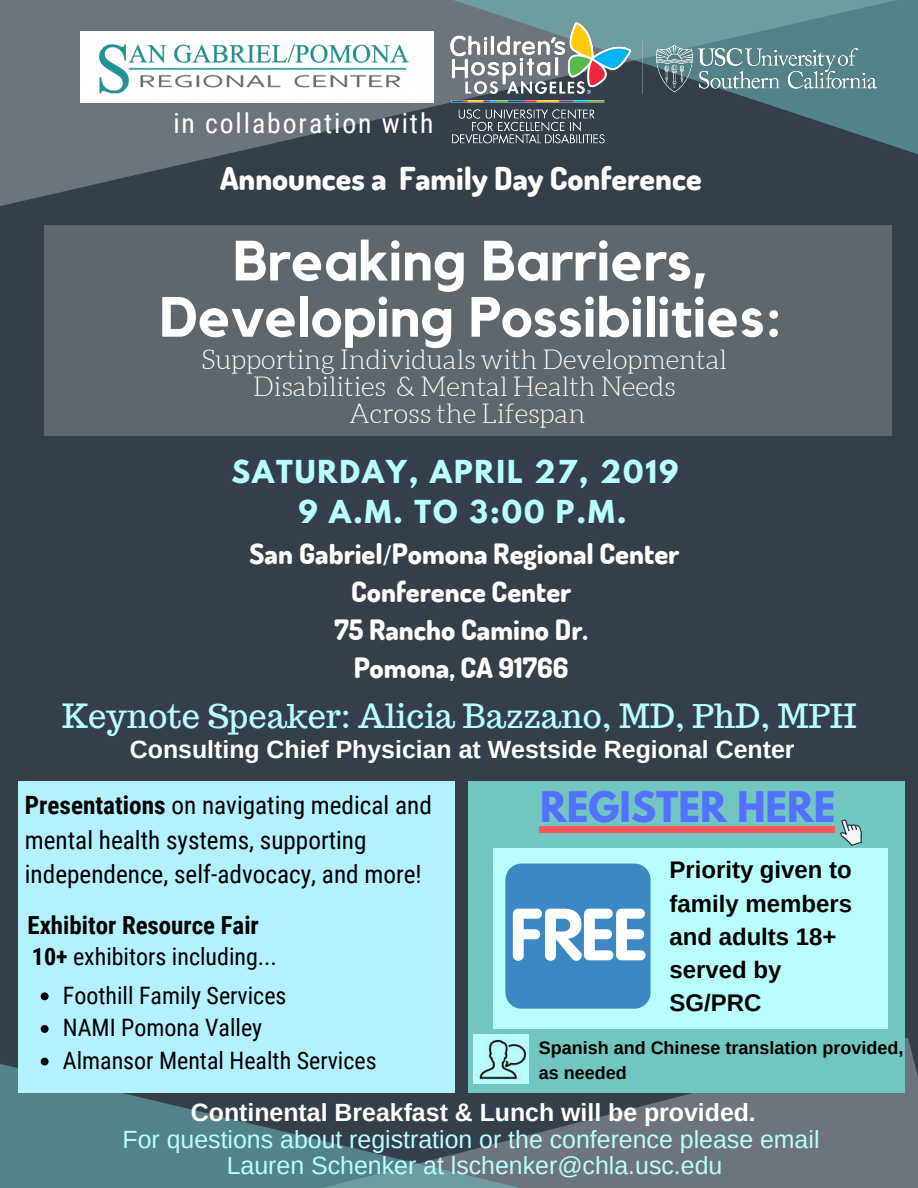
<style>
.page{position:relative;width:918px;height:1188px;background:#353f49}
.page>*{position:absolute;margin:0;border:0;box-sizing:border-box;transform-origin:0 0}
.t1{font:700 55.95px/56.2px "Kollektif";color:#fff;text-align:center}
.t2{font:700 37.35px "League Spartan";color:#5271ff}
.t3{font:32.7px "Trocchi";color:#b8fffc}
.t4{font:800 31.5px "Dosis";color:#fff}
.t5{font:800 28.05px/38px "Dosis";color:#fff;text-align:center}
.t6{font:700 28.05px/40.2px "League Spartan";letter-spacing:.07em;color:#b8fffc;text-align:center}
.t7{font:27.6px "Roboto Condensed";letter-spacing:.07em;color:#fff}
.t8{font:300 27px/27px "Aleo";color:#fff;text-align:center}
.t9{font:25.2px/34.3px "Roboto Condensed";color:#000}
.t10{font:24.9px/25.8px "Arimo";color:#b8fffc;text-align:center}
.t11{font:700 24.9px "Arimo";color:#fff}
.t12{font:700 24.9px "Roboto Condensed";color:#000}
.t13{font:24px/32.7px "Roboto Condensed";color:#000}
.t14{font:700 24px/33.3px "Arimo";color:#000}
.t15{font:700 18px/24.8px "Arimo";color:#000}
.t16{font:9.45px "Roboto Condensed";color:#fff}
.s1{font-family:"Minion Pro";font-weight:700}
.s2{font-weight:700}
.s3{font-style:italic}
</style>
<div class="page">
<svg style="left:0;top:0;width:453px;height:206px;fill:#6d747b"></svg>
<svg style="left:468px;top:1038px;width:450px;height:150px;background:#676f76"></svg>
<svg style="left:453px;top:0;width:465px;height:154px"></svg>
<svg style="left:0;top:1064px;width:521px;height:124px;fill:#538386"></svg>
<div style="left:45px;top:226px;width:847px;height:209px;background:#5f676c"></div>
<img style="left:80px;top:31px;width:353px;height:71px">
<img style="left:450px;top:23px;width:426px;height:120px">
<div style="left:19px;top:782px;width:436px;height:310px;background:#b4f1ff"></div>
<div style="left:469px;top:782px;width:436px;height:310px;background:#71c6c2"></div>
<div style="left:493px;top:848px;width:395px;height:180px;background:#b8fffc"></div>
<svg style="left:41px;top:992px;width:8px;height:8px"></svg>
<svg style="left:41px;top:1025px;width:8px;height:8px"></svg>
<svg style="left:41px;top:1058px;width:8px;height:8px"></svg>
<div style="left:505px;top:864px;width:146px;height:145px;background:#3b88c3;border-radius:16px"></div>
<svg style="left:513px;top:909px;width:133px;height:52px"></svg>
<svg style="left:840px;top:819px;width:22px;height:27px"></svg>
<div style="left:539px;top:826px;width:296px;height:7px;background:#ff5757"></div>
<img style="left:474px;top:1034px;width:55px;height:50px">
<p class="t7" style="left:173px;top:107px;width:262px">in collaboration with</p>
<p class="t4" style="left:220px;top:158px;width:483px">Announces a Family Day Conference</p>
<h1 class="t1" style="left:160px;top:235px;width:624px">Breaking Barriers,<br>Developing Possibilities:</h1>
<p class="t8" style="left:202px;top:346px;width:527px">Supporting Individuals with Developmental<br>Disabilities &amp; Mental Health Needs<br>Across the Lifespan</p>
<p class="t6" style="left:231px;top:455px;width:448px">SATURDAY, APRIL 27, 2019<br>9 A.M. TO 3:00 P.M.</p>
<p class="t16" style="left:386px;top:453px;width:4px">.</p>
<p class="t5" style="left:250px;top:534px;width:431px">San Gabriel<span class="s1">/</span>Pomona Regional Center<br>Conference Center<br>75 Rancho Camino Dr.<br>Pomona, CA 91766</p>
<p class="t3" style="left:62px;top:695px;width:796px">Keynote Speaker: Alicia Bazzano, MD, PhD, MPH</p>
<p class="t11" style="left:130px;top:735px;width:666px">Consulting Chief Physician at Westside Regional Center</p>
<p class="t9" style="left:25px;top:789px;width:409px"><span class="s2">Presentations</span> on navigating medical and mental health systems, supporting independence, self-advocacy, and more!</p>
<p class="t12" style="left:28px;top:911px;width:233px">Exhibitor Resource Fair</p>
<p class="t13" style="left:32px;top:940px;width:246px"><span class="s2">10+</span> exhibitors including...</p>
<p class="t13" style="left:63px;top:979px;width:315px">Foothill Family Services<br>NAMI Pomona Valley<br>Almansor Mental Health Services</p>
<h2 class="t2" style="left:540px;top:788px;width:297px">REGISTER HERE</h2>
<p class="t14" style="left:669px;top:853px;width:184px">Priority given to family members and adults 18+ served by<br>SG/PRC</p>
<p class="t15" style="left:539px;top:1035px;width:366px">Spanish and Chinese translation provided, as needed</p>
<p class="t11" style="left:191px;top:1098px;width:567px">Continental Breakfast &amp; Lunch will be provided<span class="s3">.</span></p>
<p class="t10" style="left:123px;top:1126px;width:699px">For questions about registration or the conference please email<br>Lauren Schenker at lschenker@chla.usc.edu</p>
</div>
